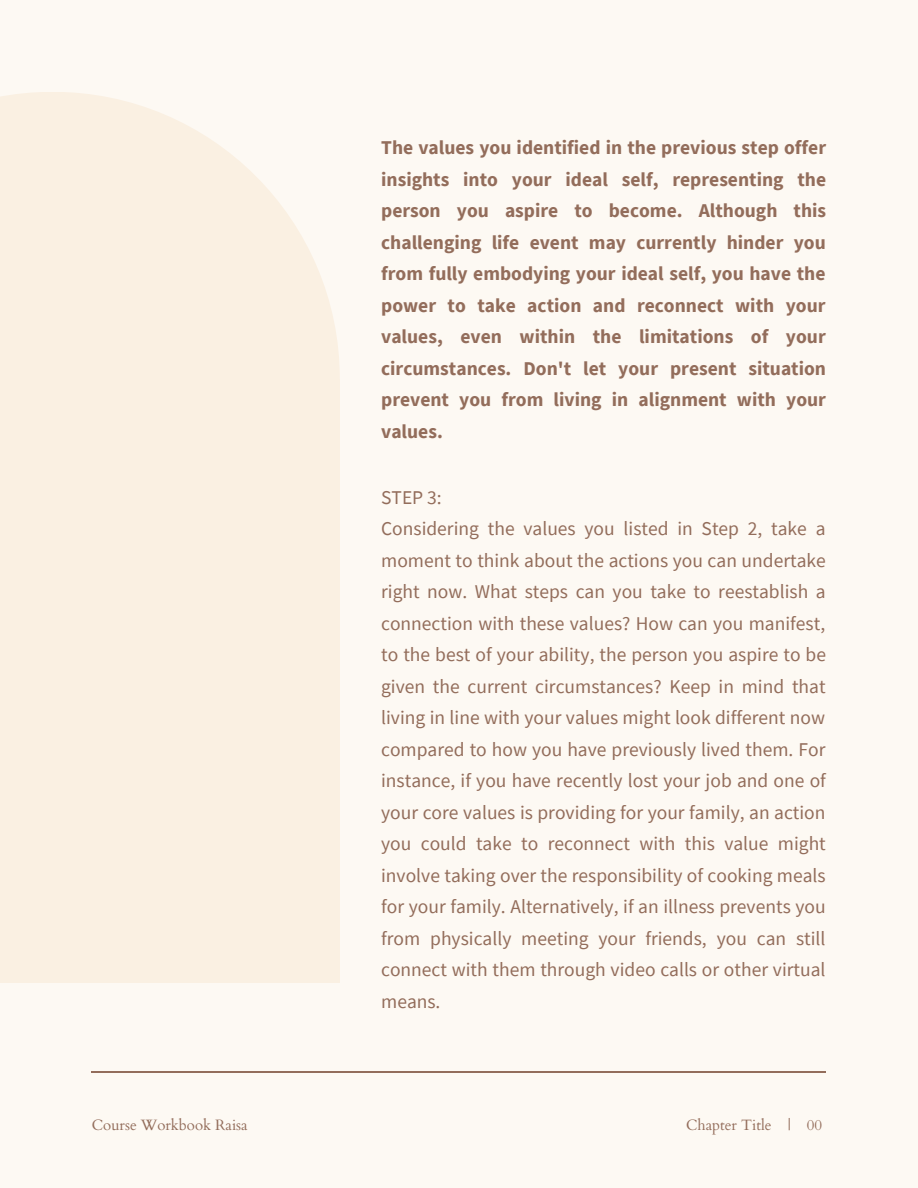
<style>
.page{position:relative;width:918px;height:1188px;background:#fdf9f3}
.page>*{position:absolute;margin:0;border:0;box-sizing:border-box;transform-origin:0 0}
.t1{font:19.5px/31.5px "Source Sans Pro";color:#936d5b;text-align:justify}
.t2{font:700 19.5px/31.5px "Source Sans Pro";color:#936d5b;text-align:justify}
.t3{font:15px "Cardo";color:#936d5b}
</style>
<div class="page">
<div style="left:0;top:379px;width:340px;height:603px;background:#faf0e2"></div>
<div style="left:0;top:92px;width:340px;height:574px;background:linear-gradient(to right,#faefe1,#fbf2e6)"></div>
<hr style="left:92px;top:1072px;width:734px;height:1px;background:#936d5b">
<p class="t2" style="left:381px;top:132px;width:447px">The values you identified in the previous step offer insights into your ideal self, representing the person you aspire to become. Although this challenging life event may currently hinder you from fully embodying your ideal self, you have the power to take action and reconnect with your values, even within the limitations of your circumstances. Don't let your present situation prevent you from living in alignment with your values.</p>
<p class="t1" style="left:381px;top:481px;width:62px">STEP 3:</p>
<p class="t1" style="left:381px;top:513px;width:446px">Considering the values you listed in Step 2, take a moment to think about the actions you can undertake right now. What steps can you take to reestablish a connection with these values? How can you manifest, to the best of your ability, the person you aspire to be given the current circumstances? Keep in mind that living in line with your values might look different now compared to how you have previously lived them. For instance, if you have recently lost your job and one of your core values is providing for your family, an action you could take to reconnect with this value might involve taking over the responsibility of cooking meals for your family. Alternatively, if an illness prevents you from physically meeting your friends, you can still connect with them through video calls or other virtual means.</p>
<p class="t3" style="left:92px;top:1116px;width:157px">Course Workbook Raisa</p>
<p class="t3" style="left:686px;top:1116px;width:138px">Chapter Title | 00</p>
</div>
